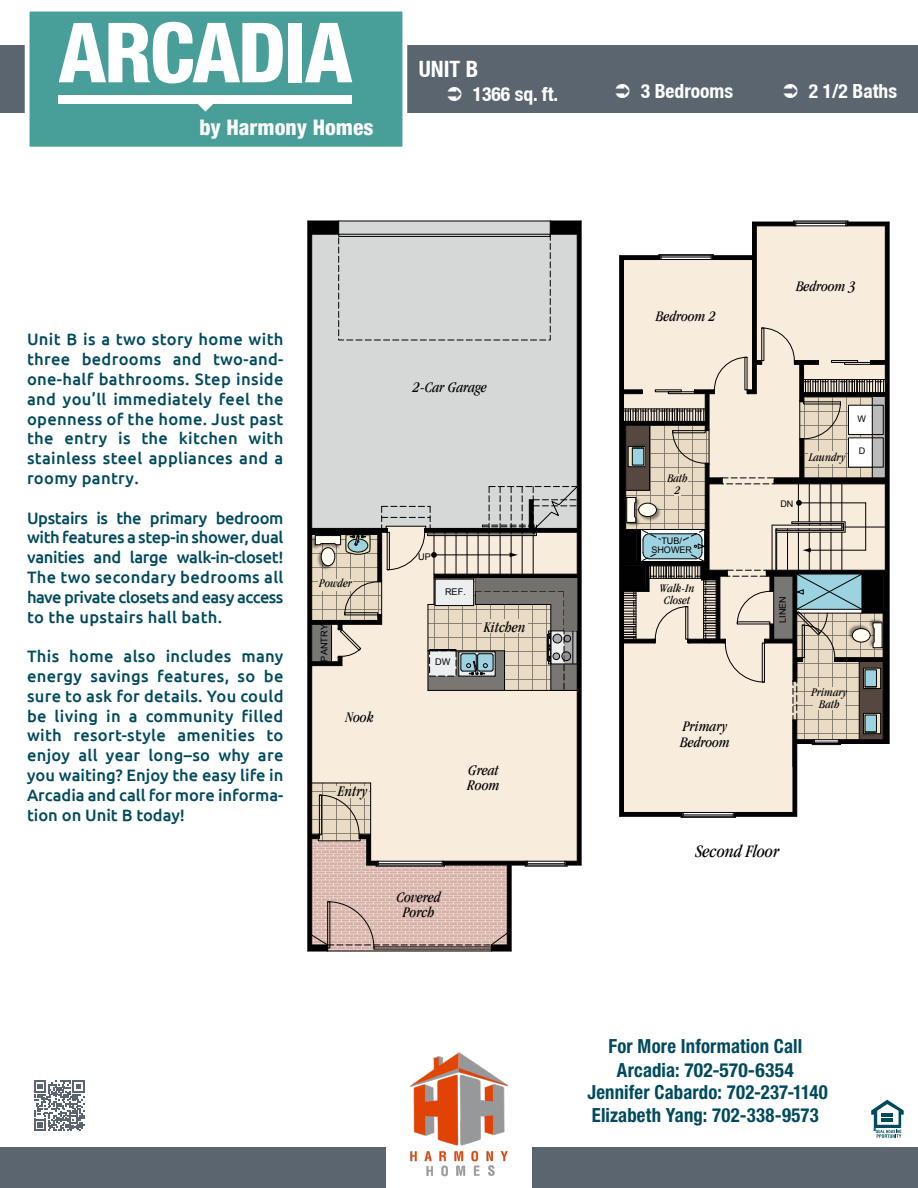
<style>
.page{position:relative;width:918px;height:1188px;background:#fff}
.page>*{position:absolute;margin:0;border:0;box-sizing:border-box;transform-origin:0 0}
.t1{font:800 condensed 83.1px "Helvetica Neue LT Std";letter-spacing:-.025em;color:#fff}
.t2{font:700 condensed 22.5px "Helvetica Neue LT";color:#fff}
.t3{font:800 condensed 21.6px "Helvetica Neue LT Std";color:#fff}
.t4{font:700 condensed 19.5px/22.5px "Helvetica Neue LT Std";letter-spacing:.01em;color:#004a5d;scale:.96 1}
.t5{font:700 condensed 19.5px "Helvetica Neue LT";color:#fff}
.t6{font:italic condensed 18.15px "Garamond LT";color:#000}
.t7{font:500 16.5px/19.8px "Ubuntu";color:#004a5d;text-align:justify}
.t8{font:italic condensed 15.3px/15.3px "Garamond LT";color:#000}
.t9{font:italic condensed 15.15px/15.1px "Garamond LT";color:#000}
.t10{font:italic condensed 12.3px "Garamond LT";color:#000}
.t11{font:italic condensed 12.15px/12px "Garamond LT";color:#000;text-align:center}
.t12{font:italic condensed 12.15px "Garamond LT";color:#010101}
.t13{font:9.15px "Arial";color:#000}
.t14{font:9px/9px "Arial";color:#000;text-align:center}
</style>
<div class="page">
<div style="left:0;top:45px;width:918px;height:68px;background:#5a6570"></div>
<div style="left:386px;top:222px;width:48px;height:263px;background:#d6d7d7"></div>
<div style="left:386px;top:691px;width:48px;height:92px;background:#f8ecdd"></div>
<svg style="left:308px;top:222px;width:78px;height:561px;background:#d0ceca"></svg>
<svg style="left:434px;top:222px;width:147px;height:643px;background:#d9d6d1"></svg>
<hr style="left:339px;top:221px;width:211px;height:1px;background:#000">
<div style="left:338px;top:234px;width:213px;height:106px;border:1px dashed #010101"></div>
<hr style="left:307px;top:221px;width:1px;height:644px;background:#000">
<hr style="left:311px;top:234px;width:1px;height:294px;background:#000">
<hr style="left:311px;top:534px;width:1px;height:86px;background:#000">
<hr style="left:311px;top:624px;width:1px;height:38px;background:#000">
<hr style="left:311px;top:666px;width:1px;height:169px;background:#000">
<hr style="left:581px;top:221px;width:1px;height:644px;background:#000">
<hr style="left:577px;top:234px;width:1px;height:294px;background:#000">
<hr style="left:577px;top:578px;width:1px;height:283px;background:#000">
<hr style="left:308px;top:221px;width:31px;height:1px;background:#000">
<hr style="left:550px;top:221px;width:31px;height:1px;background:#000">
<svg style="left:311px;top:222px;width:28px;height:13px"></svg>
<div style="left:338px;top:234px;width:213px;height:3px;border:1px solid #000"></div>
<hr style="left:307px;top:865px;width:1px;height:86px;background:#000">
<svg style="left:550px;top:222px;width:28px;height:13px"></svg>
<hr style="left:526px;top:861px;width:40px;height:1px;background:#000">
<hr style="left:525px;top:866px;width:42px;height:1px;background:#000">
<hr style="left:527px;top:863px;width:38px;height:1px;background:#000">
<hr style="left:526px;top:865px;width:40px;height:1px;background:#000">
<svg style="left:564px;top:861px;width:17px;height:5px"></svg>
<svg style="left:308px;top:783px;width:220px;height:169px;background:#d4c1b6"></svg>
<hr style="left:370px;top:783px;width:1px;height:52px;background:#000">
<hr style="left:312px;top:783px;width:59px;height:1px;background:#000">
<img style="left:310px;top:534px;width:2px;height:17px">
<svg style="left:312px;top:485px;width:266px;height:206px;background:#bdb7ae"></svg>
<hr style="left:620px;top:256px;width:3px;height:560px;background:#010101">
<hr style="left:886px;top:223px;width:3px;height:520px;background:#010101">
<hr style="left:620px;top:816px;width:62px;height:1px;background:#000">
<hr style="left:619px;top:256px;width:1px;height:560px;background:#000">
<hr style="left:847px;top:222px;width:42px;height:1px;background:#000">
<hr style="left:620px;top:255px;width:40px;height:1px;background:#000">
<hr style="left:839px;top:743px;width:50px;height:1px;background:#000">
<hr style="left:889px;top:222px;width:1px;height:521px;background:#000">
<hr style="left:681px;top:817px;width:54px;height:1px;background:#000">
<svg style="left:623px;top:221px;width:263px;height:596px;background:#d0c8bc"></svg>
<div style="left:27px;top:9px;width:378px;height:140px;background:#489e99"></div>
<div style="left:25px;top:7px;width:382px;height:144px;border:5px solid #fff"></div>
<div style="left:58px;top:95px;width:294px;height:9px;background:#fff"></div>
<svg style="left:198px;top:104px;width:15px;height:8px"></svg>
<svg style="left:871px;top:1100px;width:33px;height:38px"></svg>
<svg style="left:34px;top:1080px;width:50px;height:51px"></svg>
<img style="left:410px;top:1052px;width:99px;height:125px">
<div style="left:0;top:1148px;width:386px;height:40px;background:#5a6570"></div>
<div style="left:532px;top:1148px;width:386px;height:40px;background:#5a6570"></div>
<p class="t1" style="left:58px;top:1px;width:296px">ARCADIA</p>
<p class="t3" style="left:200px;top:114px;width:175px">by Harmony Homes</p>
<p class="t2" style="left:419px;top:55px;width:61px">UNIT B</p>
<p class="t5" style="left:473px;top:82px;width:87px">1366 sq. ft.</p>
<p class="t5" style="left:641px;top:79px;width:94px">3 Bedrooms</p>
<p class="t5" style="left:809px;top:79px;width:90px">2 1/2 Baths</p>
<p class="t7" style="left:27px;top:329px;width:258px">Unit B is a two story home with three bedrooms and two-and&shy;one-half bathrooms. Step inside and you’ll immediately feel the openness of the home. Just past the entry is the kitchen with stainless steel appliances and a roomy pantry.</p>
<p class="t7" style="left:27px;top:507px;width:258px">Upstairs is the primary bedroom with features a step-in shower, dual vanities and large walk-in-closet!<br>The two secondary bedrooms all have private closets and easy access to the upstairs hall bath.</p>
<p class="t7" style="left:27px;top:646px;width:258px">This home also includes many energy savings features, so be sure to ask for details. You could be living in a community filled with resort-style amenities to enjoy all year long–so why are you waiting? Enjoy the easy life in Arcadia and call for more informa&shy;tion on Unit B today!</p>
<p class="t8" style="left:413px;top:380px;width:75px">2-Car Garage</p>
<p class="t10" style="left:319px;top:577px;width:34px">Powder</p>
<p class="t13" style="left:318px;top:662px;width:39px;rotate:-90deg">PANTRY</p>
<p class="t8" style="left:345px;top:710px;width:30px">Nook</p>
<p class="t8" style="left:338px;top:784px;width:31px">Entry</p>
<p class="t13" style="left:418px;top:551px;width:14px">UP</p>
<p class="t13" style="left:445px;top:586px;width:22px">REF.</p>
<p class="t13" style="left:435px;top:656px;width:17px">DW</p>
<p class="t8" style="left:484px;top:620px;width:43px">Kitchen</p>
<p class="t8" style="left:467px;top:763px;width:34px">Great<br>Room</p>
<p class="t8" style="left:396px;top:889px;width:46px;text-align:center">Covered<br>Porch</p>
<p class="t9" style="left:656px;top:309px;width:61px">Bedroom 2</p>
<p class="t11" style="left:667px;top:472px;width:22px">Bath<br>2</p>
<p class="t14" style="left:651px;top:536px;width:42px">TUB/<br>SHOWER</p>
<p class="t11" style="left:660px;top:582px;width:36px">Walk-In<br>Closet</p>
<p class="t9" style="left:680px;top:719px;width:51px">Primary<br>Bedroom</p>
<p class="t9" style="left:796px;top:279px;width:61px">Bedroom 3</p>
<p class="t14" style="left:780px;top:499px;width:15px">DN</p>
<p class="t12" style="left:809px;top:450px;width:38px">Laundry</p>
<p class="t14" style="left:858px;top:415px;width:10px">W</p>
<p class="t14" style="left:859px;top:446px;width:8px">D</p>
<p class="t14" style="left:778px;top:623px;width:28px;rotate:-90deg">LINEN</p>
<p class="t11" style="left:812px;top:686px;width:37px">Primary<br>Bath</p>
<p class="t6" style="left:696px;top:841px;width:85px">Second Floor</p>
<p class="t4" style="left:608px;top:1035px;width:203px">For More Information Call</p>
<p class="t4" style="left:617px;top:1058px;width:186px">Arcadia: 702-570-6354</p>
<p class="t4" style="left:588px;top:1081px;width:252px">Jennifer Cabardo: 702-237-1140<br>Elizabeth Yang: 702-338-9573</p>
</div>
